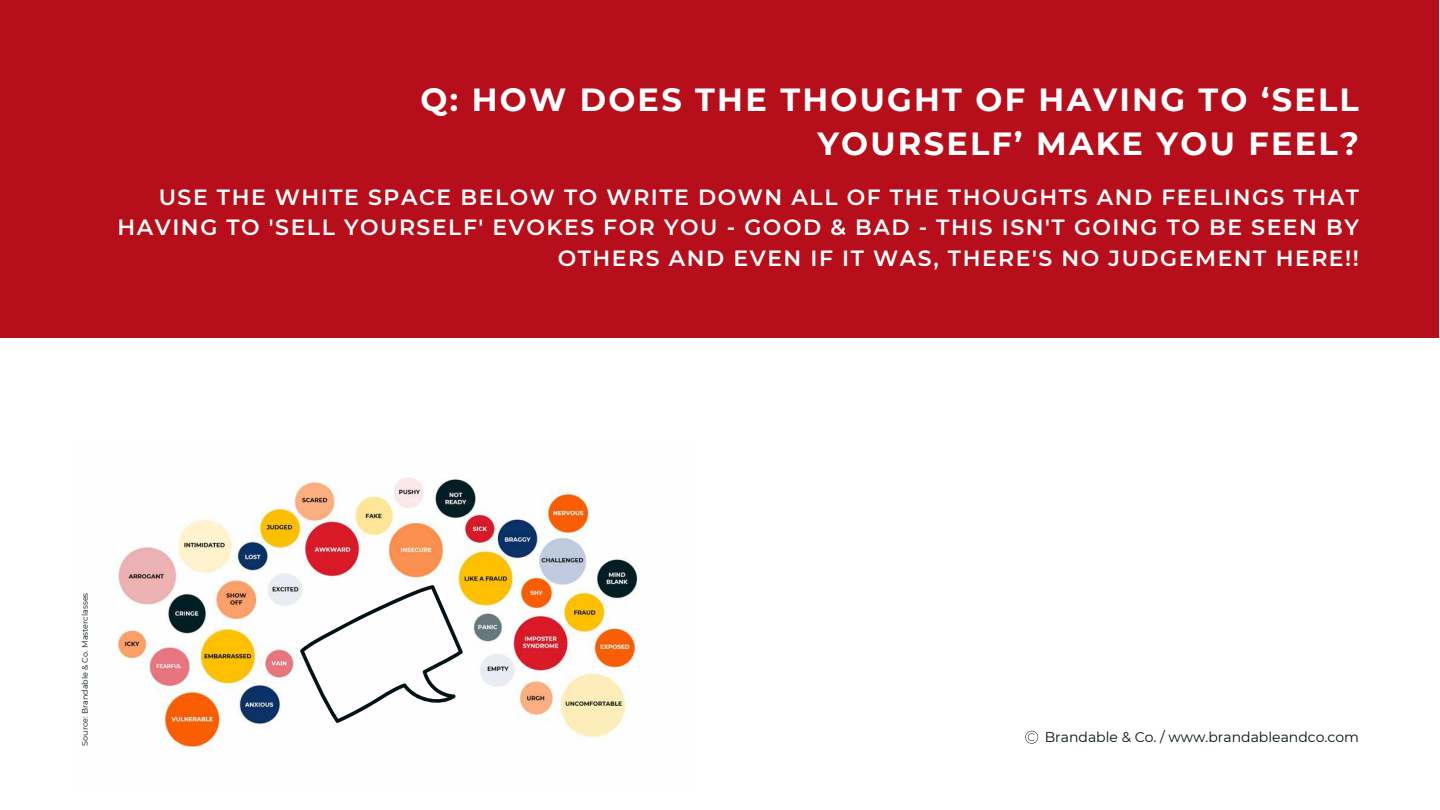
<style>
.page{position:relative;width:1440px;height:810px;background:#fff}
.page>*{position:absolute;margin:0;border:0;box-sizing:border-box;transform-origin:0 0}
.t1{font:700 32px/43.7px "Montserrat";letter-spacing:.07em;color:#fff;text-align:right}
.t2{font:600 22px/30.8px "Montserrat";letter-spacing:.07em;color:#fff;text-align:right}
.t3{font:14px "Montserrat";color:#031215}
.t4{font:8px "Montserrat";color:#031215}
</style>
<div class="page">
<svg style="left:1025px;top:731px;width:13px;height:13px"></svg>
<div style="left:0;top:0;width:1439px;height:337px;background:#b60e1b"></div>
<img style="left:117px;top:477px;width:521px;height:273px">
<svg style="left:296px;top:583px;width:184px;height:167px"></svg>
<h1 class="t1" style="left:421px;top:78px;width:940px">Q: HOW DOES THE THOUGHT OF HAVING TO ‘SELL<br>YOURSELF’ MAKE YOU FEEL?</h1>
<p class="t2" style="left:117px;top:181px;width:1243px">USE THE WHITE SPACE BELOW TO WRITE DOWN ALL OF THE THOUGHTS AND FEELINGS THAT<br>HAVING TO 'SELL YOURSELF' EVOKES FOR YOU - GOOD &amp; BAD - THIS ISN'T GOING TO BE SEEN BY<br>OTHERS AND EVEN IF IT WAS, THERE'S NO JUDGEMENT HERE!!</p>
<p class="t4" style="left:80px;top:746px;width:155px;rotate:-90deg">Source: Brandable &amp; Co. Masterclasses</p>
<p class="t3" style="left:1045px;top:728px;width:316px">Brandable &amp; Co. / www.brandableandco.com</p>
</div>
